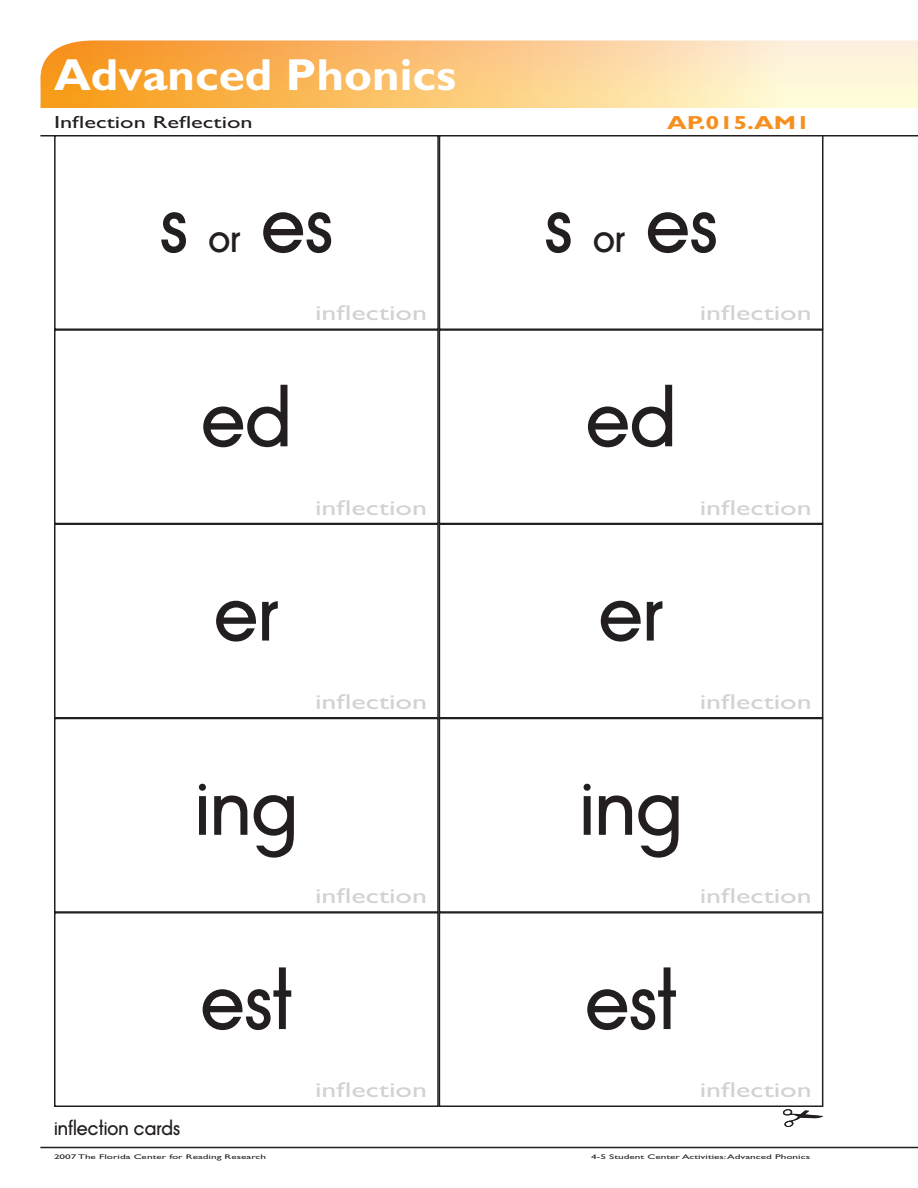
<style>
.page{position:relative;width:918px;height:1188px;background:#fff}
.page>*{position:absolute;margin:0;border:0;box-sizing:border-box;transform-origin:0 0}
.t1{font:72px "Avant Garde Medium Modified";color:#231f20}
.t2{font:700 45px "Gill Sans MT Modified";color:#fff;scale:1.05 1}
.t3{font:21.6px "Gill Sans MT Modified";color:#d1d2d4;scale:1.39 1}
.t4{font:700 18.9px "Gill Sans MT Modified";color:#f68f1e;scale:1.33 1}
.t5{font:18px "Avant Garde Medium Modified";color:#231f20}
.t6{font:17.55px "Gill Sans MT Modified";color:#231f20;scale:1.39 1}
.t7{font:6.75px "Gill Sans MT Modified";color:#231f20;scale:1.67 1}
.s1{font-size:36px}
</style>
<div class="page">
<hr style="left:40px;top:1147px;width:878px;height:1px;background:#231f20">
<hr style="left:40px;top:135px;width:878px;height:1px;background:#231f20">
<svg style="left:40px;top:40px;width:878px;height:68px"></svg>
<div style="left:54px;top:912px;width:385px;height:195px;border:2px solid #231f20"></div>
<svg style="left:783px;top:1109px;width:41px;height:18px"></svg>
<div style="left:54px;top:524px;width:385px;height:194px;border:2px solid #231f20"></div>
<div style="left:54px;top:718px;width:385px;height:195px;border:2px solid #231f20"></div>
<div style="left:54px;top:329px;width:385px;height:195px;border:2px solid #231f20"></div>
<div style="left:54px;top:135px;width:385px;height:195px;border:2px solid #231f20"></div>
<div style="left:439px;top:912px;width:384px;height:195px;border:2px solid #231f20"></div>
<div style="left:439px;top:524px;width:384px;height:194px;border:2px solid #231f20"></div>
<div style="left:439px;top:718px;width:384px;height:195px;border:2px solid #231f20"></div>
<div style="left:439px;top:329px;width:384px;height:195px;border:2px solid #231f20"></div>
<div style="left:439px;top:135px;width:385px;height:195px;border:2px solid #231f20"></div>
<h2 class="t2" style="left:54px;top:48px;width:385px">Advanced Phonics</h2>
<p class="t6" style="left:54px;top:112px;width:144px">Inflection Reflection</p>
<p class="t4" style="left:667px;top:111px;width:109px">AP.015.AM1</p>
<p class="t1" style="left:160px;top:183px;width:175px">s <span class="s1">or</span> es</p>
<p class="t1" style="left:545px;top:183px;width:175px">s <span class="s1">or</span> es</p>
<p class="t3" style="left:315px;top:300px;width:82px">inflection</p>
<p class="t3" style="left:700px;top:300px;width:82px">inflection</p>
<p class="t1" style="left:201px;top:377px;width:92px">ed</p>
<p class="t1" style="left:586px;top:377px;width:92px">ed</p>
<p class="t3" style="left:315px;top:494px;width:82px">inflection</p>
<p class="t3" style="left:700px;top:494px;width:82px">inflection</p>
<p class="t1" style="left:214px;top:571px;width:66px">er</p>
<p class="t1" style="left:599px;top:571px;width:66px">er</p>
<p class="t3" style="left:315px;top:689px;width:82px">inflection</p>
<p class="t3" style="left:700px;top:689px;width:82px">inflection</p>
<p class="t1" style="left:195px;top:765px;width:104px">ing</p>
<p class="t1" style="left:580px;top:765px;width:104px">ing</p>
<p class="t3" style="left:315px;top:883px;width:82px">inflection</p>
<p class="t3" style="left:700px;top:883px;width:82px">inflection</p>
<p class="t1" style="left:201px;top:960px;width:93px">est</p>
<p class="t1" style="left:585px;top:960px;width:93px">est</p>
<p class="t3" style="left:315px;top:1077px;width:82px">inflection</p>
<p class="t3" style="left:700px;top:1077px;width:82px">inflection</p>
<p class="t5" style="left:54px;top:1118px;width:128px">inflection cards</p>
<p class="t7" style="left:54px;top:1153px;width:128px">2007 The Florida Center for Reading Research</p>
<p class="t7" style="left:591px;top:1153px;width:132px">4-5 Student Center Activities: Advanced Phonics</p>
</div>
